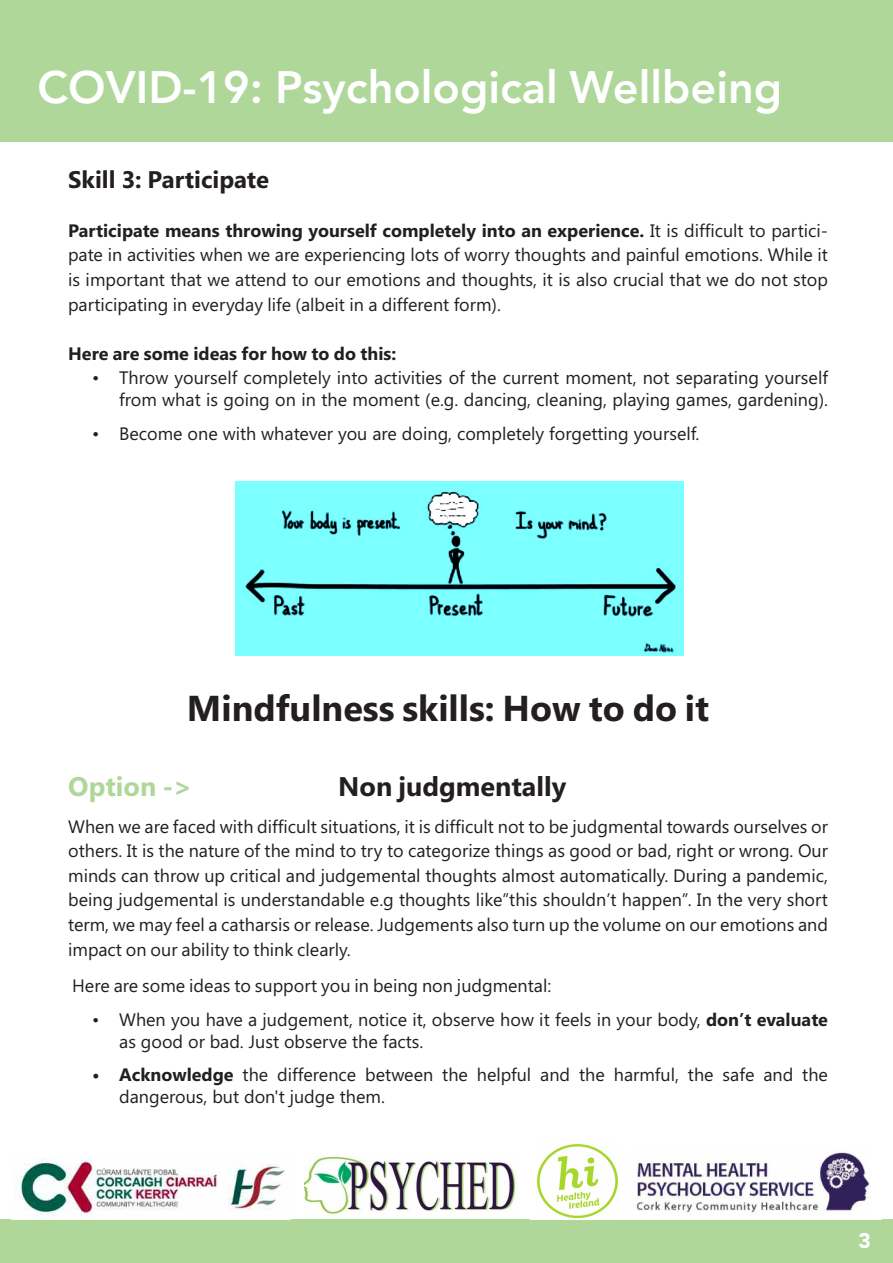
<style>
.page{position:relative;width:893px;height:1263px;background:#fff}
.page>*{position:absolute;margin:0;border:0;box-sizing:border-box;transform-origin:0 0}
.t1{font:800 45px "Avenir";color:#fff}
.t2{font:700 36px "Segoe UI";color:#231f20}
.t3{font:700 27px "Segoe UI";color:#231f20}
.t4{font:700 27px "Segoe UI";color:#afd79a}
.t5{font:700 24px "Segoe UI";color:#231f20}
.t6{font:900 21px "Avenir";color:#fff}
.t7{font:18px/24.6px "Segoe UI";color:#231f20;text-align:justify}
.t8{font:700 18px "Segoe UI";color:#231f20}
.s1{font-weight:700}
</style>
<div class="page">
<div style="left:0;top:1219px;width:893px;height:44px;background:#afd79a"></div>
<div style="left:0;top:0;width:893px;height:142px;background:#afd79a"></div>
<img style="left:14px;top:1158px;width:271px;height:60px">
<img style="left:636px;top:1151px;width:234px;height:64px">
<img style="left:304px;top:1156px;width:213px;height:59px">
<img style="left:536px;top:1144px;width:82px;height:75px">
<img style="left:235px;top:481px;width:449px;height:175px">
<h1 class="t1" style="left:38px;top:52px;width:746px">COVID-19: Psychological Wellbeing</h1>
<h3 class="t5" style="left:68px;top:165px;width:203px">Skill 3: Participate</h3>
<p class="t7" style="left:68px;top:218px;width:761px"><span class="s1">Participate means throwing yourself completely into an experience.</span> It is difficult to partici&shy;pate in activities when we are experiencing lots of worry thoughts and painful emotions. While it is important that we attend to our emotions and thoughts, it is also crucial that we do not stop participating in everyday life (albeit in a different form).</p>
<p class="t8" style="left:68px;top:343px;width:330px">Here are some ideas for how to do this:</p>
<p class="t7" style="left:92px;top:367px;width:737px;line-height:21.6px;text-align:right">• Throw yourself completely into activities of the current moment, not separating yourself from what is going on in the moment (e.g. dancing, cleaning, playing games, gardening).</p>
<p class="t7" style="left:92px;top:421px;width:609px">• Become one with whatever you are doing, completely forgetting yourself.</p>
<h2 class="t2" style="left:187px;top:687px;width:524px">Mindfulness skills: How to do it</h2>
<h3 class="t4" style="left:68px;top:771px;width:126px">Option -&gt;</h3>
<h3 class="t3" style="left:338px;top:771px;width:230px">Non judgmentally</h3>
<p class="t7" style="left:68px;top:814px;width:761px">When we are faced with difficult situations, it is difficult not to be judgmental towards ourselves or others. It is the nature of the mind to try to categorize things as good or bad, right or wrong. Our minds can throw up critical and judgemental thoughts almost automatically. During a pandemic, being judgemental is understandable e.g thoughts like”this shouldn’t happen”. In the very short term, we may feel a catharsis or release. Judgements also turn up the volume on our emotions and impact on our ability to think clearly.</p>
<p class="t7" style="left:72px;top:974px;width:481px">Here are some ideas to support you in being non judgmental:</p>
<p class="t7" style="left:119px;top:1009px;width:710px;line-height:21.6px;text-indent:-27px">• When you have a judgement, notice it, observe how it feels in your body, <span class="s1">don’t evaluate </span>as good or bad. Just observe the facts.</p>
<p class="t7" style="left:119px;top:1064px;width:710px;line-height:21.6px;text-indent:-27px"><span class="s1">• Acknowledge</span> the difference between the helpful and the harmful, the safe and the dangerous, but don't judge them.</p>
<p class="t6" style="left:858px;top:1222px;width:14px">3</p>
</div>
